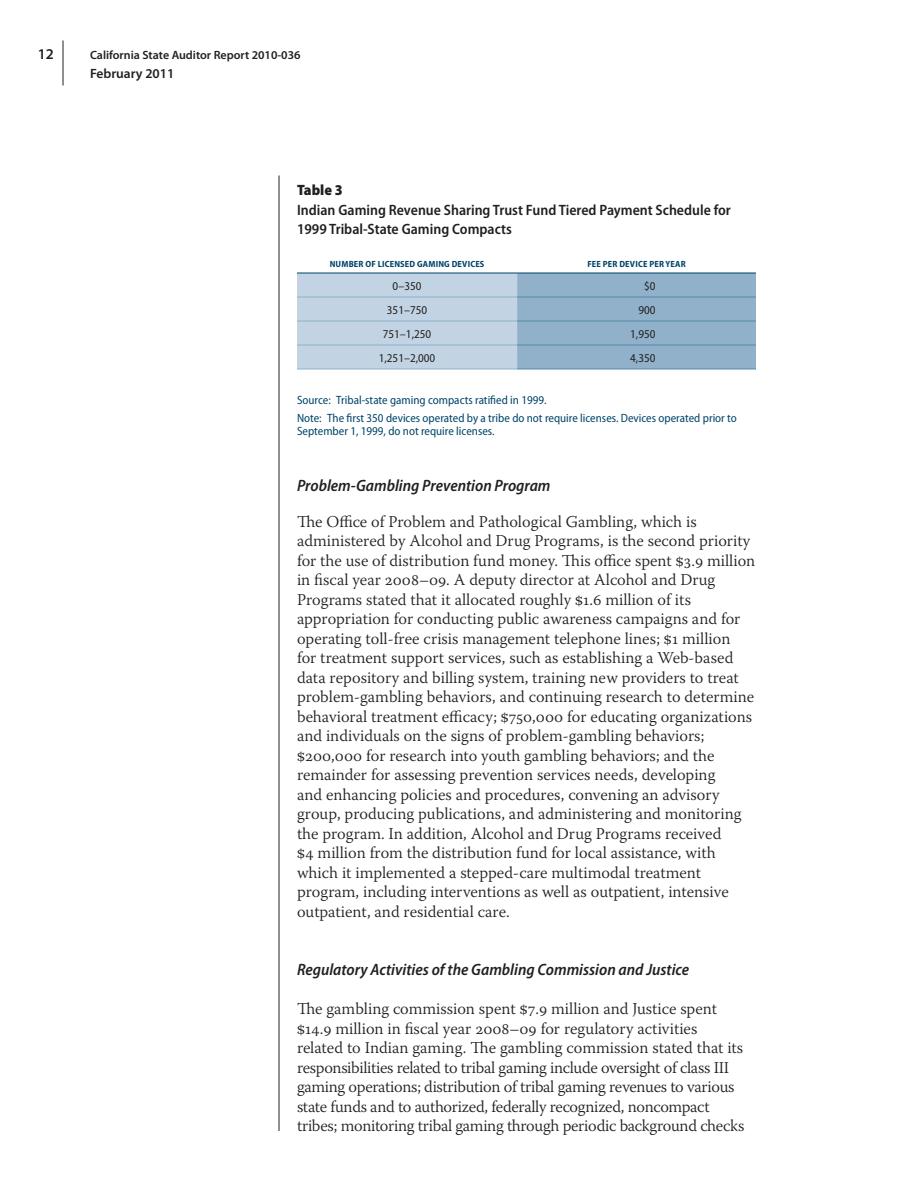
<style>
.page{position:relative;width:918px;height:1188px;background:#fff}
.page>*{position:absolute;margin:0;border:0;box-sizing:border-box;transform-origin:0 0}
.body_text{font:300 16.5px/19.5px "Warnock Pro";color:#231f20}
.body_text-2{font:300 16.5px/19.5px "Warnock Pro";letter-spacing:-.02em;color:#231f20}
.head2{font:italic 600 semi-condensed 16.5px "Myriad Pro";color:#231f20}
.table_title{font:600 semi-condensed 15px/19.5px "Myriad Pro";color:#231f20}
.table_number{font:900 semi-condensed 15px "Myriad Pro";color:#231f20}
.t1{font:600 15px "Myriad Pro";color:#231f20}
.t2{font:600 13.5px "Myriad Pro";color:#231f20}
.graphic_source_notes{font:semi-condensed 12px/13.5px "Myriad Pro";color:#00446a}
.table_text{font:semi-condensed 12px "Myriad Pro";color:#231f20}
.t3{font:600 12px "Myriad Pro";color:#231f20}
.table_heads{font:700 semi-condensed 9px "Myriad Pro";letter-spacing:.02em;color:#00446a}
</style>
<div class="page">
<hr style="left:279px;top:176px;width:1px;height:955px;background:#231f20">
<hr style="left:63px;top:40px;width:1px;height:46px;background:#231f20">
<svg style="left:297px;top:274px;width:459px;height:95px;background:#a6c0d4"></svg>
<hr style="left:297px;top:321px;width:220px;height:1px;background:#90b1c9">
<hr style="left:297px;top:345px;width:220px;height:1px;background:#90b1c9">
<hr style="left:297px;top:369px;width:220px;height:1px;background:#90b1c9">
<hr style="left:517px;top:321px;width:239px;height:1px;background:#568aab">
<hr style="left:517px;top:345px;width:239px;height:1px;background:#568aab">
<hr style="left:517px;top:369px;width:239px;height:1px;background:#568aab">
<hr style="left:297px;top:297px;width:220px;height:1px;background:#90b1c9">
<hr style="left:517px;top:297px;width:239px;height:1px;background:#568aab">
<hr style="left:297px;top:273px;width:220px;height:1px;background:#00446a">
<hr style="left:517px;top:273px;width:239px;height:1px;background:#00446a">
<p class="t1" style="left:38px;top:44px;width:18px">12</p>
<p class="t3" style="left:90px;top:47px;width:212px">California State Auditor Report 2010-036</p>
<p class="t2" style="left:90px;top:65px;width:86px">February 2011</p>
<p class="table_number" style="left:297px;top:181px;width:47px">Table 3</p>
<p class="table_title" style="left:297px;top:200px;width:435px">Indian Gaming Revenue Sharing Trust Fund Tiered Payment Schedule for<br>1999 Tribal‑State Gaming Compacts</p>
<p class="table_heads" style="left:330px;top:259px;width:156px">NUMBER OF LICENSED GAMING DEVICES</p>
<p class="table_heads" style="left:587px;top:259px;width:100px">FEE PER DEVICE PER YEAR</p>
<p class="table_text" style="left:393px;top:279px;width:30px">0–350</p>
<p class="table_text" style="left:644px;top:279px;width:13px">$0</p>
<p class="table_text" style="left:387px;top:303px;width:42px">351–750</p>
<p class="table_text" style="left:638px;top:303px;width:19px">900</p>
<p class="table_text" style="left:383px;top:327px;width:50px">751–1,250</p>
<p class="table_text" style="left:630px;top:327px;width:27px">1,950</p>
<p class="table_text" style="left:379px;top:351px;width:58px">1,251–2,000</p>
<p class="table_text" style="left:630px;top:351px;width:27px">4,350</p>
<p class="graphic_source_notes" style="left:297px;top:393px;width:251px">Source: Tribal‑state gaming compacts ratified in 1999.</p>
<p class="graphic_source_notes" style="left:297px;top:411px;width:441px">Note: The first 350 devices operated by a tribe do not require licenses. Devices operated prior to<br>September 1, 1999, do not require licenses.</p>
<p class="head2" style="left:297px;top:476px;width:255px">Problem‑Gambling Prevention Program</p>
<p class="body_text" style="left:297px;top:511px;width:460px">The Office of Problem and Pathological Gambling, which is administered by Alcohol and Drug Programs, is the second priority for the use of distribution fund money. This office spent $3.9 million in fiscal year 2008–09. A deputy director at Alcohol and Drug Programs stated that it allocated roughly $1.6 million of its appropriation for conducting public awareness campaigns and for operating toll‑free crisis management telephone lines; $1 million<br>for treatment support services, such as establishing a Web‑based data repository and billing system, training new providers to treat problem‑gambling behaviors, and continuing research to determine behavioral treatment efficacy; $750,000 for educating organizations and individuals on the signs of problem‑gambling behaviors; $200,000 for research into youth gambling behaviors; and the remainder for assessing prevention services needs, developing<br>and enhancing policies and procedures, convening an advisory group, producing publications, and administering and monitoring the program. In addition, Alcohol and Drug Programs received<br>$4 million from the distribution fund for local assistance, with which it implemented a stepped‑care multimodal treatment program, including interventions as well as outpatient, intensive outpatient, and residential care.</p>
<p class="head2" style="left:297px;top:961px;width:394px">Regulatory Activities of the Gambling Commission and Justice</p>
<p class="body_text-2" style="left:297px;top:999px;width:449px">The gambling commission spent $7.9 million and Justice spent $14.9 million in fiscal year 2008–09 for regulatory activities related to Indian gaming. The gambling commission stated that its responsibilities related to tribal gaming include oversight of class III gaming operations; distribution of tribal gaming revenues to various state funds and to authorized, federally recognized, noncompact tribes; monitoring tribal gaming through periodic background checks</p>
</div>
